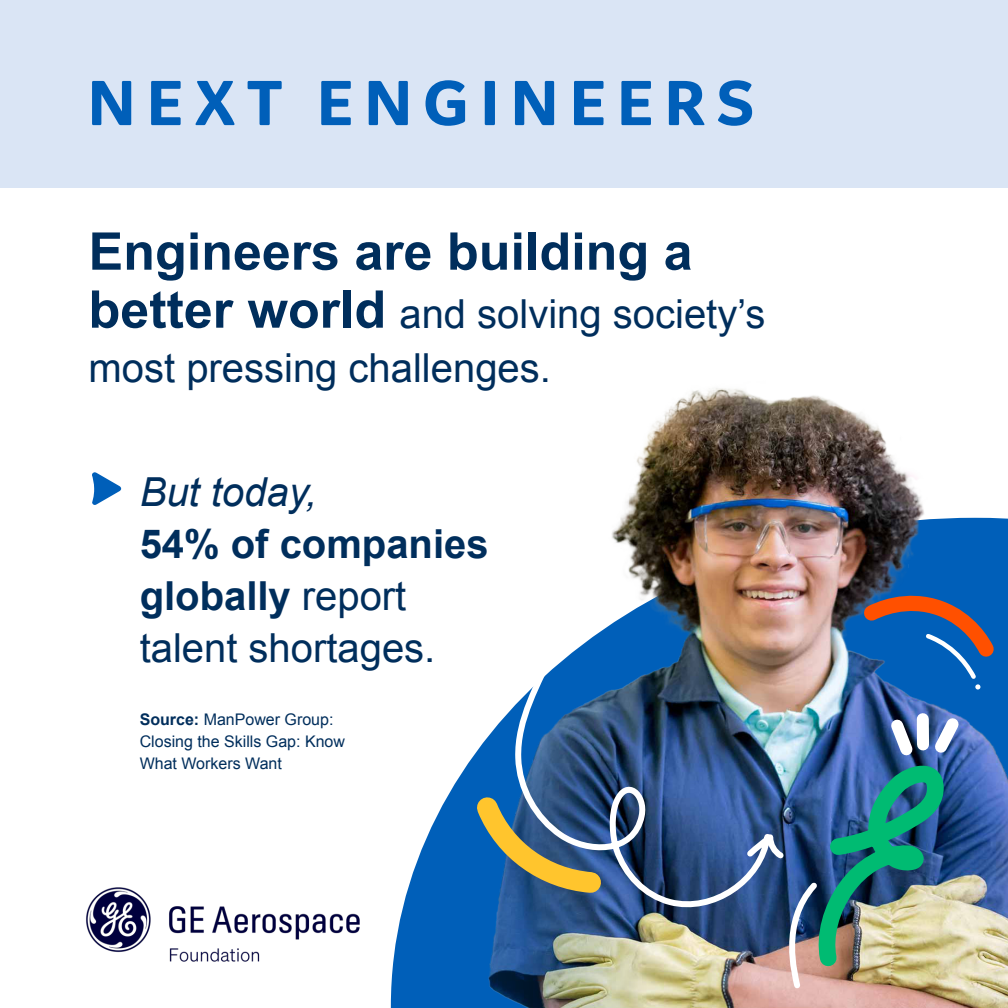
<style>
.page{position:relative;width:1008px;height:1008px;background:#fff}
.page>*{position:absolute;margin:0;border:0;box-sizing:border-box;transform-origin:0 0}
.t1{font:700 52px "Arial";color:#002e5c}
.t2{font:40px/54px "Arial";color:#002e5c}
.t3{font:700 40px/52px "Arial";color:#002e5c}
.t4{font:16px/22px "Arial";color:#002e5c}
.s1{font-weight:700;font-size:52px}
.s2{font-weight:400;font-style:italic}
.s3{font-weight:400}
.s4{font-weight:700}
</style>
<div class="page">
<svg style="left:391px;top:770px;width:73px;height:238px;fill:#005fb9"></svg>
<img style="left:464px;top:388px;width:544px;height:620px">
<div style="left:0;top:0;width:1008px;height:187px;background:#dae5f5"></div>
<svg style="left:92px;top:81px;width:39px;height:44px"></svg>
<svg style="left:151px;top:81px;width:30px;height:44px"></svg>
<svg style="left:196px;top:81px;width:39px;height:44px"></svg>
<svg style="left:248px;top:81px;width:34px;height:44px"></svg>
<svg style="left:321px;top:81px;width:30px;height:44px"></svg>
<svg style="left:369px;top:81px;width:39px;height:44px"></svg>
<svg style="left:426px;top:80px;width:39px;height:46px"></svg>
<div style="left:485px;top:81px;width:10px;height:44px;background:#005fb9"></div>
<svg style="left:515px;top:81px;width:39px;height:44px"></svg>
<svg style="left:574px;top:81px;width:30px;height:44px"></svg>
<svg style="left:621px;top:81px;width:30px;height:44px"></svg>
<svg style="left:669px;top:81px;width:36px;height:44px"></svg>
<svg style="left:718px;top:80px;width:34px;height:46px"></svg>
<svg style="left:92px;top:472px;width:30px;height:33px"></svg>
<svg style="left:460px;top:781px;width:51px;height:124px;background:#2e709f"></svg>
<img style="left:511px;top:528px;width:278px;height:385px">
<img style="left:780px;top:707px;width:189px;height:285px">
<svg style="left:851px;top:596px;width:156px;height:94px;background:#315f99"></svg>
<img style="left:86px;top:871px;width:311px;height:102px">
<p class="t1" style="left:89px;top:217px;width:605px">Engineers are building a</p>
<p class="t2" style="left:89px;top:287px;width:679px"><span class="s1">better world</span> and solving society’s most pressing challenges.</p>
<p class="t3" style="left:140px;top:467px;width:350px"><span class="s2">But today,<br></span>54% of companies globally <span class="s3">report talent shortages.</span></p>
<p class="t4" style="left:140px;top:709px;width:207px"><span class="s4">Source:</span> ManPower Group:<br>Closing the Skills Gap: Know<br>What Workers Want</p>
</div>
